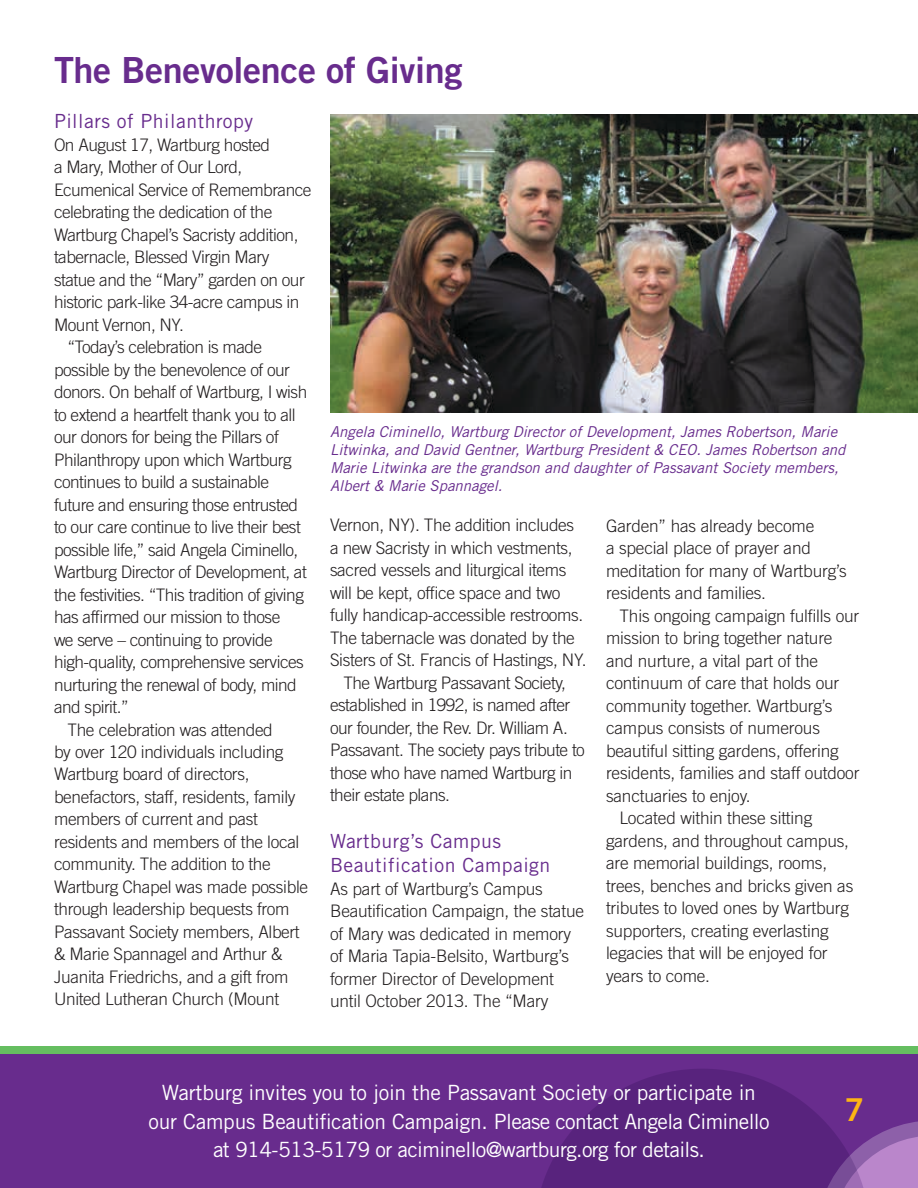
<style>
.page{position:relative;width:918px;height:1188px;background:#fff}
.page>*{position:absolute;margin:0;border:0;box-sizing:border-box;transform-origin:0 0}
.t1{font:36px "Trade Gothic Bold Two";letter-spacing:-.01em;color:#682c8d}
.t2{font:31.5px "Trade Gothic Bold Two";color:#fdb514}
.t3{font:21px/28.5px "Trade Gothic";letter-spacing:-.01em;color:#fff;text-align:center}
.t4{font:19.5px/24px "Trade Gothic";letter-spacing:.025em;color:#682c8d}
.t5{font:300 17.25px/22.5px "Trade Gothic";letter-spacing:-.02em;color:#231f20}
.t6{font:italic 15px/18px "Trade Gothic";color:#682c8d}
</style>
<div class="page">
<div style="left:0;top:1051px;width:918px;height:137px;background:#682c8d"></div>
<svg style="left:541px;top:1069px;width:377px;height:119px"></svg>
<img style="left:330px;top:114px;width:588px;height:298px">
<div style="left:0;top:1047px;width:918px;height:7px;background:#65be60"></div>
<h1 class="t1" style="left:54px;top:48px;width:410px">The Benevolence of Giving</h1>
<p class="t4" style="left:54px;top:109px;width:201px">Pillars of Philanthropy</p>
<p class="t5" style="left:54px;top:133px;width:218px">On August 17, Wartburg hosted</p>
<p class="t5" style="left:54px;top:156px;width:190px">a Mary, Mother of Our Lord,</p>
<p class="t5" style="left:54px;top:178px;width:259px">Ecumenical Service of Remembrance</p>
<p class="t5" style="left:54px;top:201px;width:220px">celebrating the dedication of the</p>
<p class="t5" style="left:54px;top:223px;width:246px">Wartburg Chapel’s Sacristy addition,</p>
<p class="t5" style="left:54px;top:246px;width:217px">tabernacle, Blessed Virgin Mary</p>
<p class="t5" style="left:54px;top:268px;width:252px">statue and the “Mary” garden on our</p>
<p class="t5" style="left:54px;top:291px;width:247px">historic park-like 34-acre campus in</p>
<p class="t5" style="left:54px;top:313px;width:131px">Mount Vernon, NY.</p>
<p class="t5" style="left:68px;top:336px;width:196px">“Today’s celebration is made</p>
<p class="t5" style="left:54px;top:358px;width:237px">possible by the benevolence of our</p>
<p class="t5" style="left:54px;top:380px;width:255px">donors. On behalf of Wartburg, I wish</p>
<p class="t5" style="left:54px;top:403px;width:243px">to extend a heartfelt thank you to all</p>
<p class="t5" style="left:54px;top:425px;width:226px">our donors for being the Pillars of</p>
<p class="t5" style="left:54px;top:448px;width:239px">Philanthropy upon which Wartburg</p>
<p class="t5" style="left:54px;top:470px;width:216px">continues to build a sustainable</p>
<p class="t5" style="left:54px;top:493px;width:246px">future and ensuring those entrusted</p>
<p class="t5" style="left:54px;top:515px;width:248px">to our care continue to live their best</p>
<p class="t5" style="left:54px;top:538px;width:246px">possible life,” said Angela Ciminello,</p>
<p class="t5" style="left:54px;top:560px;width:254px">Wartburg Director of Development, at</p>
<p class="t5" style="left:54px;top:583px;width:252px">the festivities. “This tradition of giving</p>
<p class="t5" style="left:54px;top:605px;width:228px">has affirmed our mission to those</p>
<p class="t5" style="left:54px;top:628px;width:220px">we serve – continuing to provide</p>
<p class="t5" style="left:54px;top:650px;width:251px">high-quality, comprehensive services</p>
<p class="t5" style="left:54px;top:673px;width:244px">nurturing the renewal of body, mind</p>
<p class="t5" style="left:54px;top:695px;width:76px">and spirit.”</p>
<p class="t5" style="left:68px;top:718px;width:207px">The celebration was attended</p>
<p class="t5" style="left:54px;top:740px;width:231px">by over 120 individuals including</p>
<p class="t5" style="left:54px;top:763px;width:197px">Wartburg board of directors,</p>
<p class="t5" style="left:54px;top:785px;width:243px">benefactors, staff, residents, family</p>
<p class="t5" style="left:54px;top:808px;width:205px">members of current and past</p>
<p class="t5" style="left:54px;top:830px;width:247px">residents and members of the local</p>
<p class="t5" style="left:54px;top:853px;width:218px">community. The addition to the</p>
<p class="t5" style="left:54px;top:875px;width:256px">Wartburg Chapel was made possible</p>
<p class="t5" style="left:54px;top:898px;width:237px">through leadership bequests from</p>
<p class="t5" style="left:54px;top:920px;width:247px">Passavant Society members, Albert</p>
<p class="t5" style="left:54px;top:943px;width:230px">&amp; Marie Spannagel and Arthur &amp;</p>
<p class="t5" style="left:54px;top:965px;width:236px">Juanita Friedrichs, and a gift from</p>
<p class="t5" style="left:54px;top:988px;width:227px">United Lutheran Church (Mount</p>
<p class="t6" style="left:330px;top:422px;width:517px">Angela Ciminello, Wartburg Director of Development, James Robertson, Marie Litwinka, and David Gentner, Wartburg President &amp; CEO. James Robertson and Marie Litwinka are the grandson and daughter of Passavant Society members, Albert &amp; Marie Spannagel.</p>
<p class="t5" style="left:330px;top:514px;width:246px">Vernon, NY). The addition includes</p>
<p class="t5" style="left:330px;top:536px;width:244px">a new Sacristy in which vestments,</p>
<p class="t5" style="left:330px;top:559px;width:238px">sacred vessels and liturgical items</p>
<p class="t5" style="left:330px;top:581px;width:232px">will be kept, office space and two</p>
<p class="t5" style="left:330px;top:604px;width:255px">fully handicap-accessible restrooms.</p>
<p class="t5" style="left:330px;top:626px;width:246px">The tabernacle was donated by the</p>
<p class="t5" style="left:330px;top:649px;width:258px">Sisters of St. Francis of Hastings, NY.</p>
<p class="t5" style="left:344px;top:671px;width:224px">The Wartburg Passavant Society,</p>
<p class="t5" style="left:330px;top:694px;width:242px">established in 1992, is named after</p>
<p class="t5" style="left:330px;top:716px;width:239px">our founder, the Rev. Dr. William A.</p>
<p class="t5" style="left:330px;top:739px;width:256px">Passavant. The society pays tribute to</p>
<p class="t5" style="left:330px;top:761px;width:244px">those who have named Wartburg in</p>
<p class="t5" style="left:330px;top:784px;width:122px">their estate plans.</p>
<p class="t4" style="left:330px;top:829px;width:222px">Wartburg’s Campus<br>Beautification Campaign</p>
<p class="t5" style="left:330px;top:877px;width:256px">As part of Wartburg’s Campus<br>Beautification Campaign, the statue of Mary was dedicated in memory of Maria Tapia-Belsito, Wartburg’s former Director of Development until October 2013. The “Mary</p>
<p class="t5" style="left:606px;top:514px;width:242px">Garden” has already become<br>a special place of prayer and meditation for many of Wartburg’s residents and families.</p>
<p class="t5" style="left:620px;top:604px;width:241px">This ongoing campaign fulfills our</p>
<p class="t5" style="left:606px;top:627px;width:228px">mission to bring together nature</p>
<p class="t5" style="left:606px;top:649px;width:214px">and nurture, a vital part of the</p>
<p class="t5" style="left:606px;top:671px;width:235px">continuum of care that holds our</p>
<p class="t5" style="left:606px;top:694px;width:228px">community together. Wartburg’s</p>
<p class="t5" style="left:606px;top:716px;width:216px">campus consists of numerous</p>
<p class="t5" style="left:606px;top:739px;width:234px">beautiful sitting gardens, offering</p>
<p class="t5" style="left:606px;top:761px;width:255px">residents, families and staff outdoor</p>
<p class="t5" style="left:606px;top:784px;width:146px">sanctuaries to enjoy.</p>
<p class="t5" style="left:620px;top:806px;width:194px">Located within these sitting</p>
<p class="t5" style="left:606px;top:829px;width:245px">gardens, and throughout campus,</p>
<p class="t5" style="left:606px;top:851px;width:223px">are memorial buildings, rooms,</p>
<p class="t5" style="left:606px;top:874px;width:249px">trees, benches and bricks given as</p>
<p class="t5" style="left:606px;top:896px;width:245px">tributes to loved ones by Wartburg</p>
<p class="t5" style="left:606px;top:919px;width:224px">supporters, creating everlasting</p>
<p class="t5" style="left:606px;top:941px;width:223px">legacies that will be enjoyed for</p>
<p class="t5" style="left:606px;top:964px;width:106px">years to come.</p>
<p class="t3" style="left:148px;top:1078px;width:623px">Wartburg invites you to join the Passavant Society or participate in our Campus Beautification Campaign. Please contact Angela Ciminello at 914-513-5179 or aciminello@wartburg.org for details.</p>
<h2 class="t2" style="left:845px;top:1090px;width:21px">7</h2>
</div>
